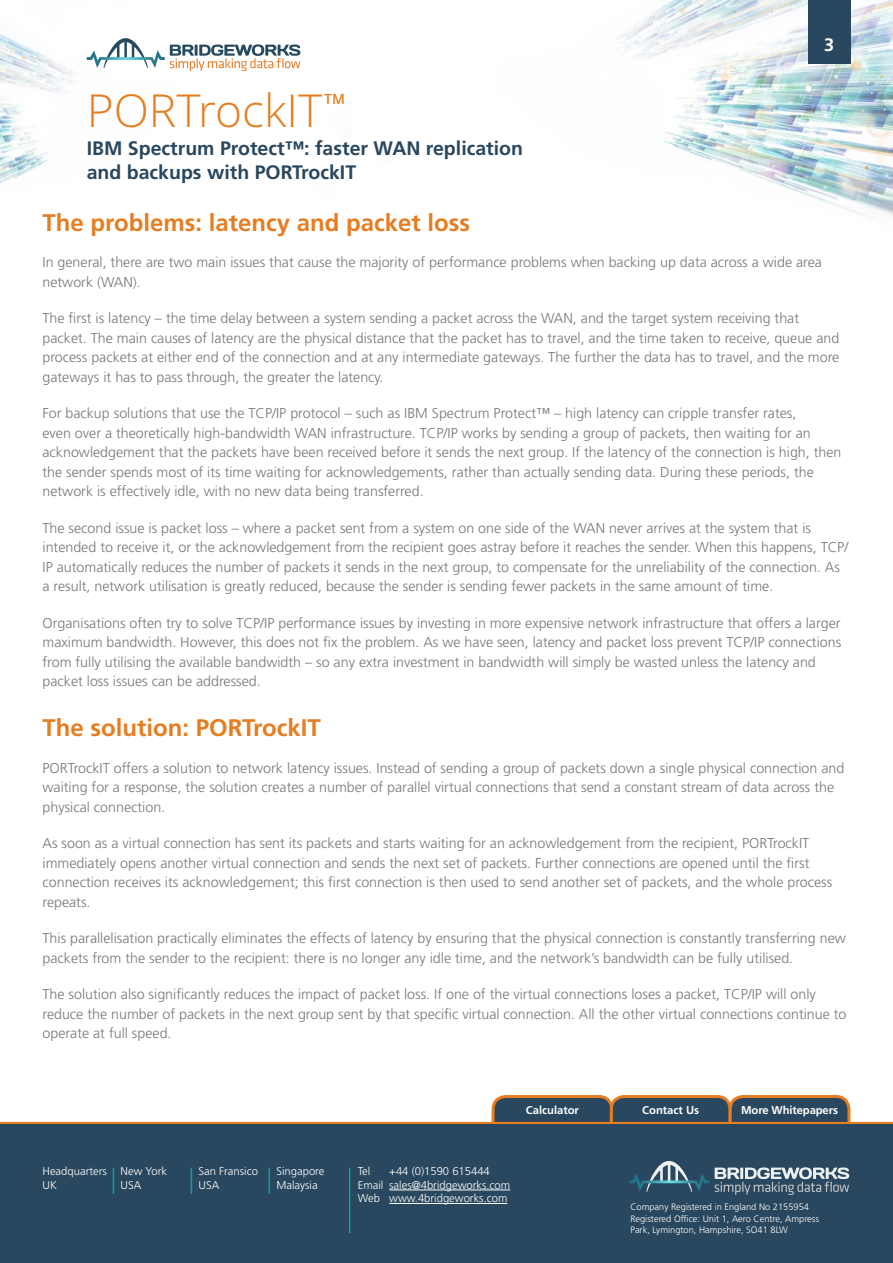
<style>
.page{position:relative;width:893px;height:1263px;background:#fff}
.page>*{position:absolute;margin:0;border:0;box-sizing:border-box;transform-origin:0 0}
.t1{font:300 49.5px "Khula";color:#e67d21}
.Heading_3_-_Subhead{font:700 24px "Frutiger LT Std";color:#e67d21}
.t2{font:700 19.5px/24px "Frutiger LT Std";color:#29475e}
.t3{font:700 18px "Frutiger LT Std";color:#fff}
.t4{font:600 15px "Khula";color:#e67d21}
.Paragraph{font:300 14.25px/19.5px "Frutiger LT Std";color:#787878}
.t5{font:300 11.25px/13.5px "Frutiger LT Std";color:#fff}
.t6{font:700 11.25px "Frutiger LT Std";color:#fff}
.t7{font:300 9.3px/11.1px "Frutiger LT Std";color:#fff}
</style>
<div class="page">
<div style="left:493px;top:1096px;width:119px;height:42px;background:#29475e;border-radius:13px"></div>
<div style="left:492px;top:1095px;width:121px;height:44px;border:3px solid #e67d21;border-radius:13px"></div>
<div style="left:611px;top:1096px;width:119px;height:42px;background:#29475e;border-radius:13px"></div>
<div style="left:610px;top:1095px;width:122px;height:44px;border:3px solid #e67d21;border-radius:13px"></div>
<div style="left:730px;top:1096px;width:119px;height:42px;background:#29475e;border-radius:13px"></div>
<div style="left:729px;top:1095px;width:121px;height:44px;border:3px solid #e67d21;border-radius:13px"></div>
<hr style="left:0;top:1122px;width:893px;height:3px;background:#e67d21">
<div style="left:0;top:1125px;width:893px;height:138px;background:#29475e"></div>
<hr style="left:349px;top:1167px;width:1px;height:66px;background:#00a89e">
<hr style="left:268px;top:1167px;width:2px;height:27px;background:#00a89e">
<svg style="left:191px;top:1167px;width:1px;height:27px"></svg>
<svg style="left:113px;top:1167px;width:1px;height:27px"></svg>
<hr style="left:389px;top:1190px;width:121px;height:1px;background:#fff">
<hr style="left:389px;top:1203px;width:118px;height:1px;background:#fff">
<svg style="left:629px;top:1161px;width:220px;height:34px"></svg>
<img style="left:0;top:0;width:893px;height:216px">
<svg style="left:87px;top:38px;width:213px;height:33px"></svg>
<div style="left:808px;top:0;width:42px;height:64px;background:#29475e"></div>
<p class="t3" style="left:824px;top:34px;width:12px">3</p>
<h1 class="t1" style="left:87px;top:80px;width:237px">PORTrockIT</h1>
<p class="t4" style="left:324px;top:90px;width:22px">TM</p>
<h3 class="t2" style="left:87px;top:137px;width:438px">IBM Spectrum Protect™: faster WAN replication and backups with PORTrockIT</h3>
<h3 class="Heading_3_-_Subhead" style="left:43px;top:208px;width:429px">The problems: latency and packet loss</h3>
<p class="Paragraph" style="left:43px;top:253px;width:781px">In general, there are two main issues that cause the majority of performance problems when backing up data across a wide area network (WAN).</p>
<p class="Paragraph" style="left:43px;top:309px;width:798px">The first is latency – the time delay between a system sending a packet across the WAN, and the target system receiving that packet. The main causes of latency are the physical distance that the packet has to travel, and the time taken to receive, queue and process packets at either end of the connection and at any intermediate gateways. The further the data has to travel, and the more gateways it has to pass through, the greater the latency.</p>
<p class="Paragraph" style="left:43px;top:404px;width:800px">For backup solutions that use the TCP/IP protocol – such as IBM Spectrum Protect™ – high latency can cripple transfer rates,<br>even over a theoretically high-bandwidth WAN infrastructure. TCP/IP works by sending a group of packets, then waiting for an acknowledgement that the packets have been received before it sends the next group. If the latency of the connection is high, then the sender spends most of its time waiting for acknowledgements, rather than actually sending data. During these periods, the network is effectively idle, with no new data being transferred.</p>
<p class="Paragraph" style="left:43px;top:518px;width:807px">The second issue is packet loss – where a packet sent from a system on one side of the WAN never arrives at the system that is intended to receive it, or the acknowledgement from the recipient goes astray before it reaches the sender. When this happens, TCP/ IP automatically reduces the number of packets it sends in the next group, to compensate for the unreliability of the connection. As a result, network utilisation is greatly reduced, because the sender is sending fewer packets in the same amount of time.</p>
<p class="Paragraph" style="left:43px;top:613px;width:800px">Organisations often try to solve TCP/IP performance issues by investing in more expensive network infrastructure that offers a larger maximum bandwidth. However, this does not fix the problem. As we have seen, latency and packet loss prevent TCP/IP connections from fully utilising the available bandwidth – so any extra investment in bandwidth will simply be wasted unless the latency and packet loss issues can be addressed.</p>
<h3 class="Heading_3_-_Subhead" style="left:43px;top:713px;width:280px">The solution: PORTrockIT</h3>
<p class="Paragraph" style="left:43px;top:758px;width:803px">PORTrockIT offers a solution to network latency issues. Instead of sending a group of packets down a single physical connection and waiting for a response, the solution creates a number of parallel virtual connections that send a constant stream of data across the physical connection.</p>
<p class="Paragraph" style="left:43px;top:833px;width:791px">As soon as a virtual connection has sent its packets and starts waiting for an acknowledgement from the recipient, PORTrockIT immediately opens another virtual connection and sends the next set of packets. Further connections are opened until the first connection receives its acknowledgement; this first connection is then used to send another set of packets, and the whole process repeats.</p>
<p class="Paragraph" style="left:43px;top:928px;width:805px">This parallelisation practically eliminates the effects of latency by ensuring that the physical connection is constantly transferring new packets from the sender to the recipient: there is no longer any idle time, and the network’s bandwidth can be fully utilised.</p>
<p class="Paragraph" style="left:43px;top:984px;width:805px">The solution also significantly reduces the impact of packet loss. If one of the virtual connections loses a packet, TCP/IP will only reduce the number of packets in the next group sent by that specific virtual connection. All the other virtual connections continue to operate at full speed.</p>
<p class="t5" style="left:43px;top:1165px;width:66px">Headquarters<br>UK</p>
<p class="t5" style="left:121px;top:1165px;width:48px">New York<br>USA</p>
<p class="t5" style="left:199px;top:1165px;width:61px">San Fransico<br>USA</p>
<p class="t5" style="left:277px;top:1165px;width:49px">Singapore<br>Malaysia</p>
<p class="t6" style="left:526px;top:1103px;width:55px">Calculator</p>
<p class="t6" style="left:642px;top:1103px;width:58px">Contact Us</p>
<p class="t6" style="left:741px;top:1104px;width:98px">More Whitepapers</p>
<p class="t5" style="left:358px;top:1165px;width:154px;text-indent:32px">+44 (0)1590 615444<br>Email sales@4bridgeworks.com<br>Web www.4bridgeworks.com</p>
<p class="t5" style="left:358px;top:1165px;width:14px">Tel</p>
<p class="t7" style="left:630px;top:1202px;width:190px">Company Registered in England No 2155954<br>Registered Office: Unit 1, Aero Centre, Ampress<br>Park, Lymington, Hampshire, SO41 8LW</p>
</div>
